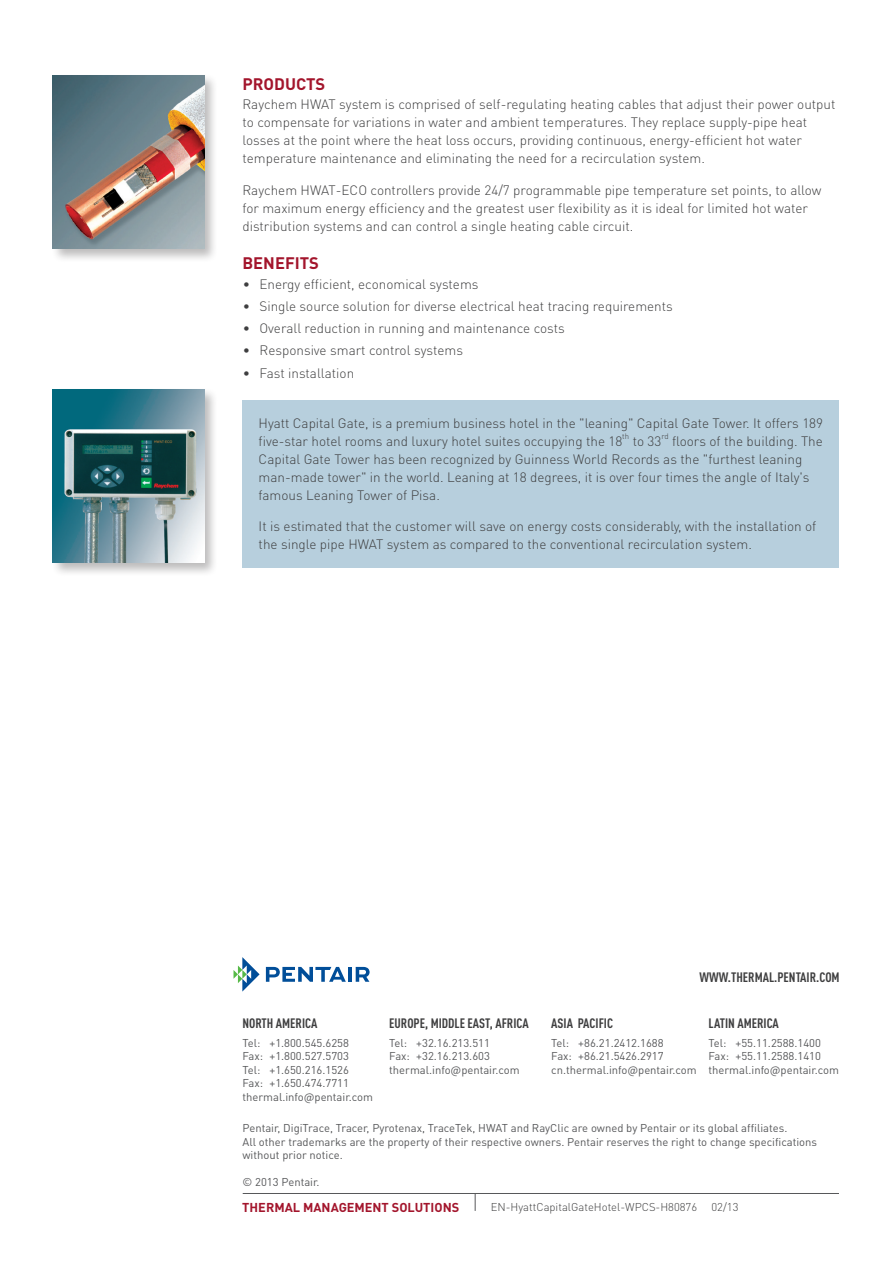
<style>
.page{position:relative;width:893px;height:1263px;background:#fff}
.page>*{position:absolute;margin:0;border:0;box-sizing:border-box;transform-origin:0 0}
.Header_1{font:700 16.5px "DIN Pro";color:#a3152c}
.Body_text{font:300 13.5px/18px "DIN Pro";color:#3e3e3f}
.Address_block_websit{font:700 13.5px "DIN Cond";color:#3e3e3f}
.t1{font:700 12.75px "DIN Pro";color:#a3152c}
.t2{font:11.25px/13.5px "DIN Pro";color:#57585a}
.t3{font:300 11.25px "DIN Pro";color:#3e3e3f}
.Body_text-2{font:300 7.8px "DIN Pro";color:#3e3e3f}
</style>
<div class="page">
<hr style="left:243px;top:1193px;width:596px;height:1px;background:#57585a">
<svg style="left:475px;top:1194px;width:1px;height:17px"></svg>
<svg style="left:234px;top:957px;width:26px;height:34px"></svg>
<svg style="left:266px;top:967px;width:80px;height:15px"></svg>
<hr style="left:348px;top:967px;width:4px;height:15px;background:#014e99">
<svg style="left:356px;top:967px;width:14px;height:15px"></svg>
<div style="left:51px;top:387px;width:168px;height:190px;background:#231f20;opacity:.3"></div>
<img style="left:53px;top:389px;width:151px;height:173px">
<div style="left:51px;top:73px;width:168px;height:190px;background:#231f20;opacity:.3"></div>
<img style="left:53px;top:76px;width:151px;height:172px">
<div style="left:242px;top:400px;width:597px;height:167px;background:#b7cfdd"></div>
<p class="Header_1" style="left:242px;top:73px;width:84px">PRODUCTS</p>
<p class="Body_text" style="left:242px;top:95px;width:594px">Raychem HWAT system is comprised of self-regulating heating cables that adjust their power output to compensate for variations in water and ambient temperatures. They replace supply-pipe heat losses at the point where the heat loss occurs, providing continuous, energy-efficient hot water temperature maintenance and eliminating the need for a recirculation system.</p>
<p class="Body_text" style="left:242px;top:180px;width:581px">Raychem HWAT-ECO controllers provide 24/7 programmable pipe temperature set points, to allow for maximum energy efficiency and the greatest user flexibility as it is ideal for limited hot water distribution systems and can control a single heating cable circuit.</p>
<p class="Header_1" style="left:242px;top:252px;width:78px">BENEFITS</p>
<p class="Body_text" style="left:243px;top:274px;width:237px">• Energy efficient, economical systems</p>
<p class="Body_text" style="left:243px;top:296px;width:431px">• Single source solution for diverse electrical heat tracing requirements</p>
<p class="Body_text" style="left:243px;top:319px;width:323px">• Overall reduction in running and maintenance costs</p>
<p class="Body_text" style="left:243px;top:341px;width:222px">• Responsive smart control systems</p>
<p class="Body_text" style="left:243px;top:363px;width:113px">• Fast installation</p>
<p class="Body_text" style="left:259px;top:413px;width:566px">Hyatt Capital Gate, is a premium business hotel in the "leaning" Capital Gate Tower. It offers 189 five-star hotel rooms and luxury hotel suites occupying the 18</p>
<p class="Body_text-2" style="left:622px;top:431px;width:8px">th</p>
<p class="Body_text" style="left:633px;top:431px;width:30px">to 33</p>
<p class="Body_text-2" style="left:661px;top:431px;width:9px">rd</p>
<p class="Body_text" style="left:259px;top:431px;width:566px;text-indent:413px">floors of the building. The Capital Gate Tower has been recognized by Guinness World Records as the "furthest leaning man-made tower" in the world. Leaning at 18 degrees, it is over four times the angle of Italy's famous Leaning Tower of Pisa.</p>
<p class="Body_text" style="left:259px;top:517px;width:559px">It is estimated that the customer will save on energy costs considerably, with the installation of the single pipe HWAT system as compared to the conventional recirculation system.</p>
<p class="Address_block_websit" style="left:242px;top:1015px;width:76px">NORTH AMERICA</p>
<p class="t2" style="left:242px;top:1035px;width:132px">Tel: +1.800.545.6258<br>Fax: +1.800.527.5703<br>Tel: +1.650.216.1526<br>Fax: +1.650.474.7711 thermal.info@pentair.com</p>
<p class="Address_block_websit" style="left:389px;top:1015px;width:141px">EUROPE, MIDDLE EAST, AFRICA</p>
<p class="t2" style="left:389px;top:1035px;width:132px">Tel: +32.16.213.511<br>Fax: +32.16.213.603 thermal.info@pentair.com</p>
<p class="Address_block_websit" style="left:699px;top:969px;width:142px">WWW.THERMAL.PENTAIR.COM</p>
<p class="Address_block_websit" style="left:551px;top:1015px;width:63px">ASIA PACIFIC</p>
<p class="t2" style="left:551px;top:1035px;width:147px">Tel: +86.21.2412.1688<br>Fax: +86.21.5426.2917 cn.thermal.info@pentair.com</p>
<p class="Address_block_websit" style="left:708px;top:1015px;width:72px">LATIN AMERICA</p>
<p class="t2" style="left:708px;top:1035px;width:132px">Tel: +55.11.2588.1400<br>Fax: +55.11.2588.1410 thermal.info@pentair.com</p>
<p class="t2" style="left:242px;top:1121px;width:576px">Pentair, DigiTrace, Tracer, Pyrotenax, TraceTek, HWAT and RayClic are owned by Pentair or its global affiliates.<br>All other trademarks are the property of their respective owners. Pentair reserves the right to change specifications without prior notice.</p>
<p class="t2" style="left:242px;top:1175px;width:79px">© 2013 Pentair.</p>
<p class="t1" style="left:242px;top:1198px;width:218px">THERMAL MANAGEMENT SOLUTIONS</p>
<p class="t3" style="left:491px;top:1199px;width:208px">EN-HyattCapitalGateHotel-WPCS-H80876</p>
<p class="t3" style="left:711px;top:1199px;width:28px">02/13</p>
</div>
